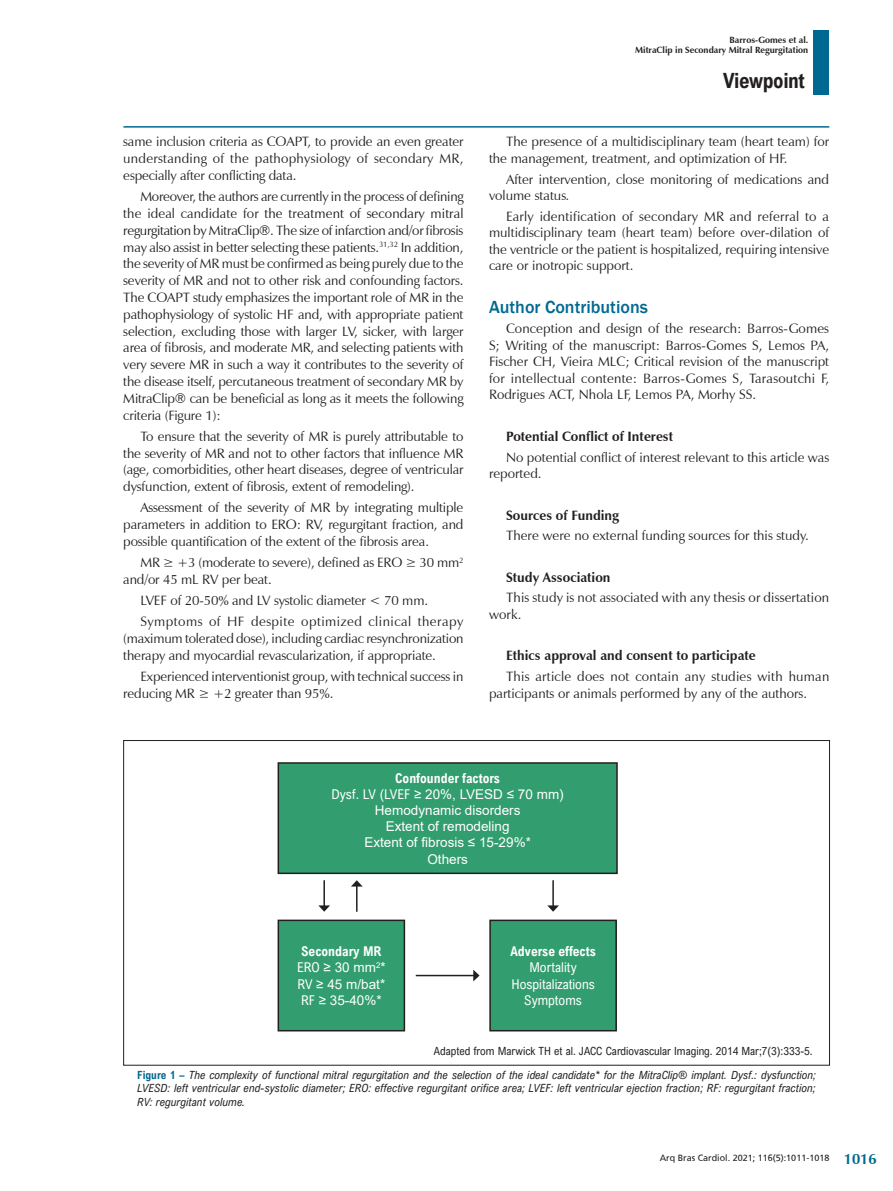
<style>
.page{position:relative;width:893px;height:1191px;background:#fff}
.page>*{position:absolute;margin:0;border:0;box-sizing:border-box;transform-origin:0 0}
.t1{font:700 21px "Arial Nova Cond";letter-spacing:-.02em;color:#231f20}
.t2{font:500 18px "Franklin Gothic";color:#006991}
.t3{font:700 15px "Zapf Humanist 601 BT";color:#006991}
.t4{font:13.5px/16.8px "Zapf Humanist 601 BT";color:#231f20}
.t5{font:13.5px/16.2px "Arial";color:#fff;text-align:center}
.t6{font:700 13.5px "Zapf Humanist 601 BT";color:#231f20}
.t7{font:13.5px/21.1px "Zapf Humanist 601 BT";letter-spacing:.035em;color:#231f20}
.t8{font:700 13.5px "Arial Nova Cond";color:#fff}
.t9{font:13.5px/16.2px "Arial Nova Cond";color:#fff;text-align:center}
.t10{font:italic 11.25px/13.5px "Arial Nova Cond";letter-spacing:.01em;color:#231f20;text-align:justify}
.t11{font:11.25px "Arial Nova Cond";color:#231f20}
.t12{font:700 9px/10.8px "Zapf Humanist 601 BT";color:#231f20;text-align:right}
.t13{font:9px "Frutiger";color:#231f20}
.s1{color:#1b1b1b}
.s2{font-style:italic}
.s3{font-family:"Arial Nova Cond"}
.s4{font-weight:700;font-style:normal;color:#006991}
</style>
<div class="page">
<hr style="left:123px;top:126px;width:706px;height:2px;background:#006991">
<div style="left:813px;top:30px;width:16px;height:64px;background:#006991"></div>
<div style="left:278px;top:763px;width:339px;height:110px;background:#329d6e"></div>
<div style="left:278px;top:762px;width:340px;height:112px;border:2px solid #231f20"></div>
<hr style="left:323px;top:880px;width:2px;height:26px;background:#231f20">
<svg style="left:318px;top:905px;width:12px;height:6px"></svg>
<hr style="left:552px;top:880px;width:2px;height:26px;background:#231f20">
<svg style="left:547px;top:905px;width:12px;height:6px"></svg>
<hr style="left:356px;top:886px;width:2px;height:25px;background:#231f20">
<svg style="left:351px;top:880px;width:11px;height:6px"></svg>
<hr style="left:416px;top:974px;width:58px;height:2px;background:#231f20">
<svg style="left:473px;top:969px;width:7px;height:12px"></svg>
<div style="left:278px;top:920px;width:126px;height:110px;background:#329d6e"></div>
<div style="left:278px;top:919px;width:127px;height:112px;border:2px solid #231f20"></div>
<div style="left:490px;top:920px;width:126px;height:110px;background:#329d6e"></div>
<div style="left:489px;top:919px;width:128px;height:112px;border:2px solid #231f20"></div>
<p class="t12" style="left:635px;top:34px;width:175px">Barros-Gomes et al.<br>MitraClip in Secondary Mitral Regurgitation</p>
<p class="t4" style="left:123px;top:133px;width:342px;text-align:justify">same inclusion criteria as COAPT, to provide an even greater understanding of the pathophysiology of secondary MR, especially after conflicting data.</p>
<p class="t4" style="left:123px;top:188px;width:342px;text-align:justify;text-indent:17px">Moreover, the authors are currently in the process of defining the ideal candidate for <span class="s1">the treatment of secondary mitral regurgitation by</span> MitraClip®. The size of infarction and/or fibrosis may also assist in better selecting these patients.<sup>31,32</sup> In addition, the severity of MR must be confirmed as being purely due to the severity of MR and not to other risk and confounding factors.<br>The COAPT study emphasizes the important role of MR in the pathophysiology of systolic HF and, with appropriate patient selection, excluding those with larger LV, sicker, with larger area of fibrosis, and moderate MR, and selecting patients with very severe MR in such a way it contributes to the severity of the disease itself, percutaneous treatment of secondary MR by MitraClip® can be beneficial as long as it meets the following criteria (Figure 1):</p>
<p class="t4" style="left:123px;top:428px;width:342px;text-align:justify;text-indent:17px">To ensure that the severity of MR is purely attributable to the severity of MR and not to other factors that influence MR (age, comorbidities, other heart diseases, degree of ventricular dysfunction, extent of fibrosis, extent of remodeling).</p>
<p class="t4" style="left:123px;top:499px;width:342px;text-align:justify;text-indent:17px">Assessment of the severity of MR by integrating multiple parameters in addition to ERO: RV, regurgitant fraction, and possible quantification of the extent of the fibrosis area.</p>
<p class="t4" style="left:123px;top:554px;width:342px;text-indent:17px">MR ≥ +3 (moderate to severe), defined as ERO ≥ 30 mm<sup>2 </sup>and/or 45 mL RV per beat.</p>
<p class="t7" style="left:140px;top:590px;width:325px">LVEF of 20-50% and LV systolic diameter &lt; 70 mm.<br>Symptoms of HF despite optimized clinical therapy</p>
<p class="t4" style="left:123px;top:630px;width:342px">(maximum tolerated dose), including cardiac resynchronization therapy and myocardial revascularization, if appropriate.</p>
<p class="t4" style="left:123px;top:667px;width:342px;text-indent:17px">Experienced interventionist group, with technical success in reducing MR ≥ +2 greater than 95%.</p>
<h1 class="t1" style="left:723px;top:67px;width:83px">Viewpoint</h1>
<p class="t4" style="left:489px;top:133px;width:342px;text-indent:17px">The presence of a multidisciplinary team (heart team) for the management, treatment, and optimization of HF.</p>
<p class="t4" style="left:489px;top:171px;width:342px;text-indent:17px">After intervention, close monitoring of medications and volume status<span class="s2">.</span></p>
<p class="t4" style="left:489px;top:208px;width:342px;text-align:justify;text-indent:17px">Early identification of secondary MR and referral to a multidisciplinary team (heart team) before over-dilation of the ventricle or the patient is hospitalized, requiring intensive care or inotropic support.</p>
<h2 class="t2" style="left:489px;top:296px;width:160px">Author Contributions</h2>
<p class="t4" style="left:489px;top:320px;width:342px;text-align:justify;text-indent:17px">Conception and design of the research: Barros-Gomes S; Writing of the manuscript: Barros-Gomes S, Lemos PA, Fischer CH, Vieira MLC; Critical revision of the manuscript for intellectual contente: Barros-Gomes S, Tarasoutchi F, Rodrigues ACT, Nhola LF, Lemos PA, Morhy SS.</p>
<p class="t6" style="left:506px;top:428px;width:169px">Potential Conflict of Interest</p>
<p class="t4" style="left:489px;top:448px;width:342px;text-indent:17px">No potential conflict of interest relevant to this article was reported.</p>
<p class="t6" style="left:506px;top:506px;width:115px">Sources of Funding</p>
<p class="t4" style="left:506px;top:527px;width:304px">There were no external funding sources for this study.</p>
<p class="t6" style="left:506px;top:569px;width:106px">Study Association</p>
<p class="t4" style="left:489px;top:589px;width:342px;text-indent:17px">This study is not associated with any thesis or dissertation work.</p>
<p class="t6" style="left:506px;top:647px;width:251px">Ethics approval and consent to participate</p>
<p class="t4" style="left:489px;top:668px;width:342px;text-indent:17px">This article does not contain any studies with human participants or animals performed by any of the authors.</p>
<p class="t8" style="left:395px;top:769px;width:106px">Confounder factors</p>
<p class="t5" style="left:332px;top:786px;width:234px"><span class="s3">Dysf. LV (LVEF</span> ≥ 20%, LVESD ≤ 70 mm)<br>Hemodynamic disorders<br>Extent of remodeling<br>Extent of fibrosis ≤ 15-29%*<br>Others</p>
<p class="t8" style="left:301px;top:943px;width:82px">Secondary MR</p>
<p class="t5" style="left:297px;top:959px;width:90px;text-align:justify"><span class="s3">ERO</span> ≥ 30 mm<sup>2</sup>* <span class="s3">RV</span> ≥ 45 m/bat* <span class="s3">RF</span> ≥ 35-40%*</p>
<p class="t8" style="left:510px;top:943px;width:87px">Adverse effects</p>
<p class="t9" style="left:511px;top:959px;width:85px">Mortality<br>Hospitalizations<br>Symptoms</p>
<p class="t11" style="left:434px;top:1044px;width:380px">Adapted from Marwick TH et al. JACC Cardiovascular Imaging. 2014 Mar;7(3):333-5.</p>
<p class="t10" style="left:137px;top:1068px;width:680px"><span class="s4">Figure 1 –</span> The complexity of functional mitral regurgitation and the selection of the ideal candidate* for the MitraClip® implant. Dysf.: dysfunction; LVESD: left ventricular end-systolic diameter; ERO: effective regurgitant orifice area; LVEF: left ventricular ejection fraction; RF: regurgitant fraction; RV: regurgitant volume.</p>
<p class="t13" style="left:660px;top:1153px;width:171px">Arq Bras Cardiol. 2021; 116(5):1011-1018</p>
<p class="t3" style="left:844px;top:1149px;width:34px">1016</p>
</div>
